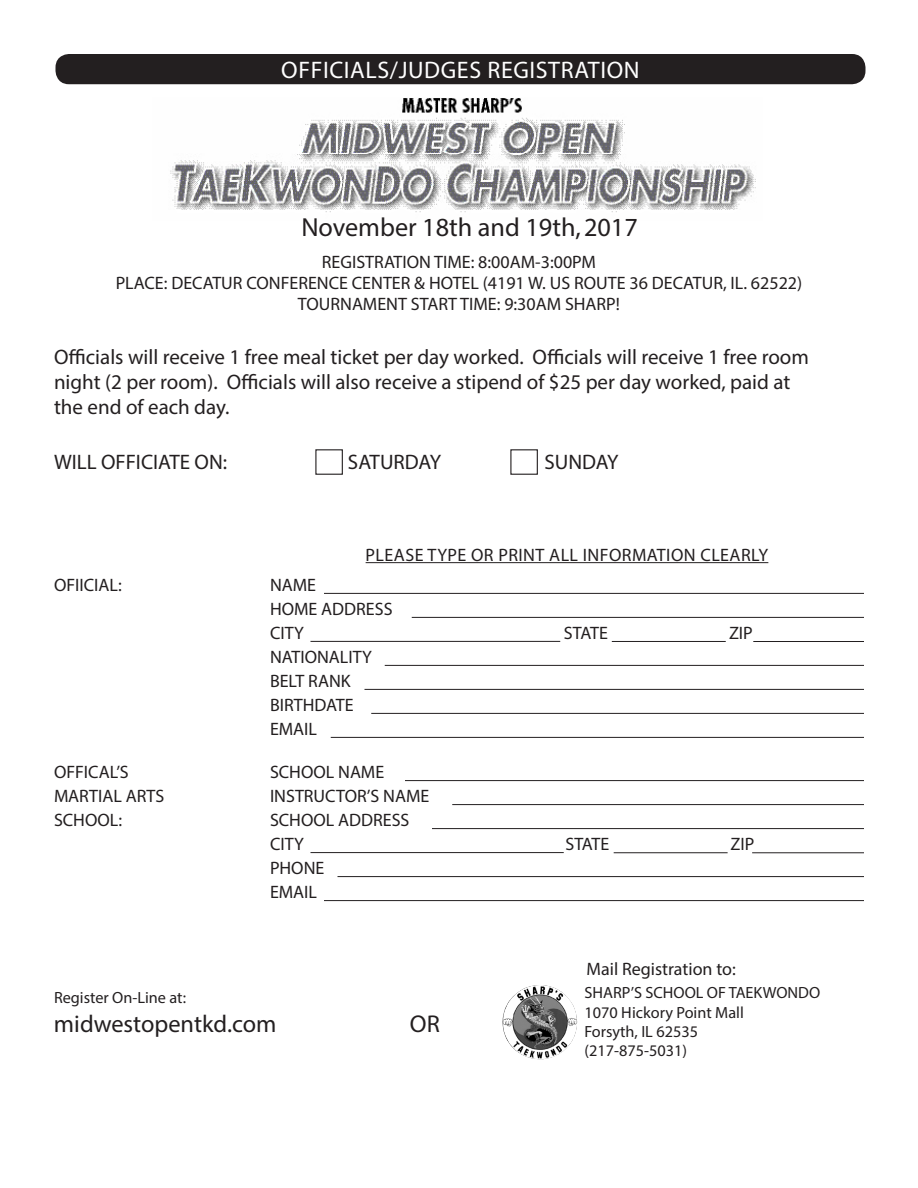
<style>
.page{position:relative;width:918px;height:1188px;background:#fff}
.page>*{position:absolute;margin:0;border:0;box-sizing:border-box;transform-origin:0 0}
.t1{font:26.25px "Myriad Pro";color:#231f20}
.t2{font:24.3px "Myriad Pro";color:#231f20}
.t3{font:24px "Myriad Pro";letter-spacing:.025em;color:#fff}
.t4{font:21px/25.2px "Myriad Pro";color:#231f20}
.t5{font:18px "Myriad Pro";color:#231f20}
.t6{font:18px "Myriad Pro";letter-spacing:.025em;color:#231f20}
.t7{font:16.2px "Myriad Pro";color:#231f20}
</style>
<div class="page">
<hr style="left:366px;top:562px;width:402px;height:1px;background:#231f20">
<hr style="left:324px;top:593px;width:540px;height:1px;background:#231f20">
<hr style="left:412px;top:617px;width:452px;height:1px;background:#231f20">
<hr style="left:310px;top:641px;width:250px;height:1px;background:#231f20">
<hr style="left:385px;top:665px;width:479px;height:1px;background:#231f20">
<hr style="left:364px;top:689px;width:500px;height:1px;background:#231f20">
<hr style="left:371px;top:713px;width:493px;height:1px;background:#231f20">
<hr style="left:331px;top:737px;width:533px;height:1px;background:#231f20">
<hr style="left:405px;top:780px;width:459px;height:1px;background:#231f20">
<hr style="left:452px;top:804px;width:412px;height:1px;background:#231f20">
<hr style="left:432px;top:828px;width:432px;height:1px;background:#231f20">
<hr style="left:310px;top:852px;width:254px;height:1px;background:#231f20">
<hr style="left:338px;top:876px;width:526px;height:1px;background:#231f20">
<hr style="left:324px;top:900px;width:540px;height:1px;background:#231f20">
<img style="left:170px;top:98px;width:586px;height:114px">
<img style="left:502px;top:985px;width:75px;height:74px">
<hr style="left:612px;top:641px;width:114px;height:1px;background:#231f20">
<hr style="left:753px;top:641px;width:111px;height:1px;background:#231f20">
<div style="left:56px;top:54px;width:810px;height:30px;background:#231f20;border-radius:14px"></div>
<hr style="left:614px;top:852px;width:114px;height:1px;background:#231f20">
<hr style="left:752px;top:852px;width:112px;height:1px;background:#231f20">
<div style="left:315px;top:449px;width:28px;height:26px;border:1px solid #231f20"></div>
<div style="left:510px;top:449px;width:28px;height:26px;border:1px solid #231f20"></div>
<p class="t3" style="left:281px;top:55px;width:360px">OFFICIALS/JUDGES REGISTRATION</p>
<h1 class="t1" style="left:301px;top:211px;width:338px">November 18th and 19th,2017</h1>
<p class="t5" style="left:322px;top:251px;width:276px">REGISTRATION TIME: 8:00AM-3:00PM</p>
<p class="t5" style="left:116px;top:272px;width:688px">PLACE: DECATUR CONFERENCE CENTER &amp; HOTEL (4191 W. US ROUTE 36 DECATUR, IL. 62522)</p>
<p class="t5" style="left:298px;top:293px;width:324px">TOURNAMENT START TIME: 9:30AM SHARP!</p>
<p class="t4" style="left:54px;top:344px;width:756px">Officials will receive 1 free meal ticket per day worked. Officials will receive 1 free room night (2 per room). Officials will also receive a stipend of $25 per day worked, paid at the end of each day.</p>
<p class="t4" style="left:54px;top:449px;width:175px">WILL OFFICIATE ON:</p>
<p class="t4" style="left:348px;top:449px;width:95px">SATURDAY</p>
<p class="t4" style="left:544px;top:449px;width:76px">SUNDAY</p>
<p class="t6" style="left:366px;top:544px;width:404px">PLEASE TYPE OR PRINT ALL INFORMATION CLEARLY</p>
<p class="t5" style="left:54px;top:574px;width:69px">OFIICIAL:</p>
<p class="t5" style="left:270px;top:574px;width:48px">NAME</p>
<p class="t5" style="left:270px;top:598px;width:124px">HOME ADDRESS</p>
<p class="t5" style="left:270px;top:622px;width:35px">CITY</p>
<p class="t5" style="left:564px;top:622px;width:45px">STATE</p>
<p class="t5" style="left:729px;top:622px;width:25px">ZIP</p>
<p class="t5" style="left:270px;top:646px;width:103px">NATIONALITY</p>
<p class="t5" style="left:270px;top:670px;width:82px">BELT RANK</p>
<p class="t5" style="left:270px;top:694px;width:85px">BIRTHDATE</p>
<p class="t5" style="left:270px;top:718px;width:48px">EMAIL</p>
<p class="t5" style="left:54px;top:761px;width:76px">OFFICAL’S</p>
<p class="t5" style="left:270px;top:761px;width:116px">SCHOOL NAME</p>
<p class="t5" style="left:54px;top:785px;width:112px">MARTIAL ARTS</p>
<p class="t5" style="left:270px;top:785px;width:161px">INSTRUCTOR’S NAME</p>
<p class="t5" style="left:54px;top:809px;width:70px">SCHOOL:</p>
<p class="t5" style="left:270px;top:809px;width:141px">SCHOOL ADDRESS</p>
<p class="t5" style="left:270px;top:833px;width:35px">CITY</p>
<p class="t5" style="left:566px;top:833px;width:45px">STATE</p>
<p class="t5" style="left:731px;top:833px;width:25px">ZIP</p>
<p class="t5" style="left:270px;top:857px;width:56px">PHONE</p>
<p class="t5" style="left:270px;top:881px;width:48px">EMAIL</p>
<p class="t7" style="left:54px;top:988px;width:134px">Register On-Line at:</p>
<p class="t2" style="left:54px;top:1009px;width:224px">midwestopentkd.com</p>
<p class="t2" style="left:410px;top:1009px;width:31px">OR</p>
<p class="t5" style="left:587px;top:957px;width:151px">Mail Registration to:</p>
<p class="t7" style="left:585px;top:983px;width:237px">SHARP’S SCHOOL OF TAEKWONDO</p>
<p class="t7" style="left:585px;top:1002px;width:161px">1070 Hickory Point Mall</p>
<p class="t7" style="left:585px;top:1022px;width:115px">Forsyth, IL 62535</p>
<p class="t7" style="left:585px;top:1041px;width:104px">(217-875-5031)</p>
</div>
